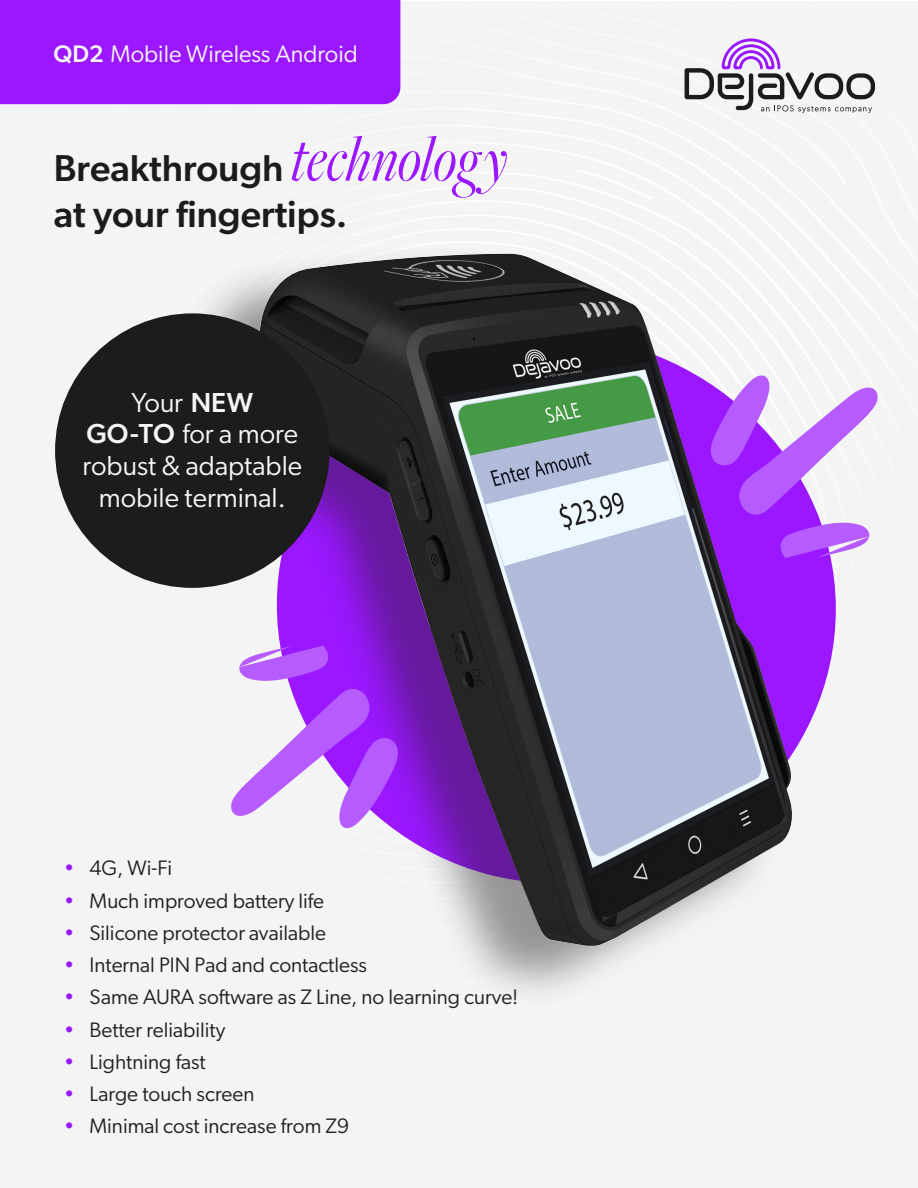
<style>
.page{position:relative;width:918px;height:1188px;background:#fff}
.page>*{position:absolute;margin:0;border:0;box-sizing:border-box;transform-origin:0 0}
.t1{font:500 37.5px/46.5px "Gibson";color:#1c1c1c}
.t2{font:27.6px/31.7px "Gibson";color:#f5f5f5;text-align:center}
.t3{font:24px "Gibson";color:#f5f5f5}
.t4{font:21px "Gibson";color:#231f20}
.s1{font-weight:500}
.s2{font-family:"Freight Big Cmp Pro";font-weight:400;font-style:italic;font-size:67.5px;color:#9a17ff}
.s3{color:#9a17ff}
</style>
<div class="page">
<div style="left:0;top:1px;width:918px;height:1187px;background:#f4f4f4"></div>
<svg style="left:818px;top:558px;width:18px;height:146px;fill:#9a17ff"></svg>
<img style="left:236px;top:242px;width:582px;height:730px">
<div style="left:55px;top:313px;width:275px;height:275px;background:#1c1c1c;border-radius:50%"></div>
<div style="left:0;top:0;width:400px;height:104px;background:#9a17ff"></div>
<svg style="left:708px;top:371px;width:170px;height:187px"></svg>
<svg style="left:231px;top:646px;width:170px;height:187px"></svg>
<svg style="left:685px;top:38px;width:190px;height:75px"></svg>
<p class="t3" style="left:54px;top:40px;width:306px"><span class="s1">QD2</span> Mobile Wireless Android</p>
<p class="t1" style="left:54px;top:144px;width:455px">Breakthrough <span class="s2">technology </span>at your fingertips.</p>
<p class="t2" style="left:82px;top:386px;width:221px">Your <span class="s1">NEW<br>GO-TO</span> for a more robust &amp; adaptable mobile terminal.</p>
<p class="t4" style="left:64px;top:856px;width:110px"><span class="s3">•</span> 4G, Wi-Fi</p>
<p class="t4" style="left:64px;top:888px;width:262px"><span class="s3">•</span> Much improved battery life</p>
<p class="t4" style="left:64px;top:920px;width:264px"><span class="s3">•</span> Silicone protector available</p>
<p class="t4" style="left:64px;top:952px;width:304px"><span class="s3">•</span> Internal PIN Pad and contactless</p>
<p class="t4" style="left:64px;top:985px;width:456px"><span class="s3">•</span> Same AURA software as Z Line, no learning curve!</p>
<p class="t4" style="left:64px;top:1017px;width:163px"><span class="s3">•</span> Better reliability</p>
<p class="t4" style="left:64px;top:1049px;width:143px"><span class="s3">•</span> Lightning fast</p>
<p class="t4" style="left:64px;top:1081px;width:192px"><span class="s3">•</span> Large touch screen</p>
<p class="t4" style="left:64px;top:1114px;width:287px"><span class="s3">•</span> Minimal cost increase from Z9</p>
</div>
